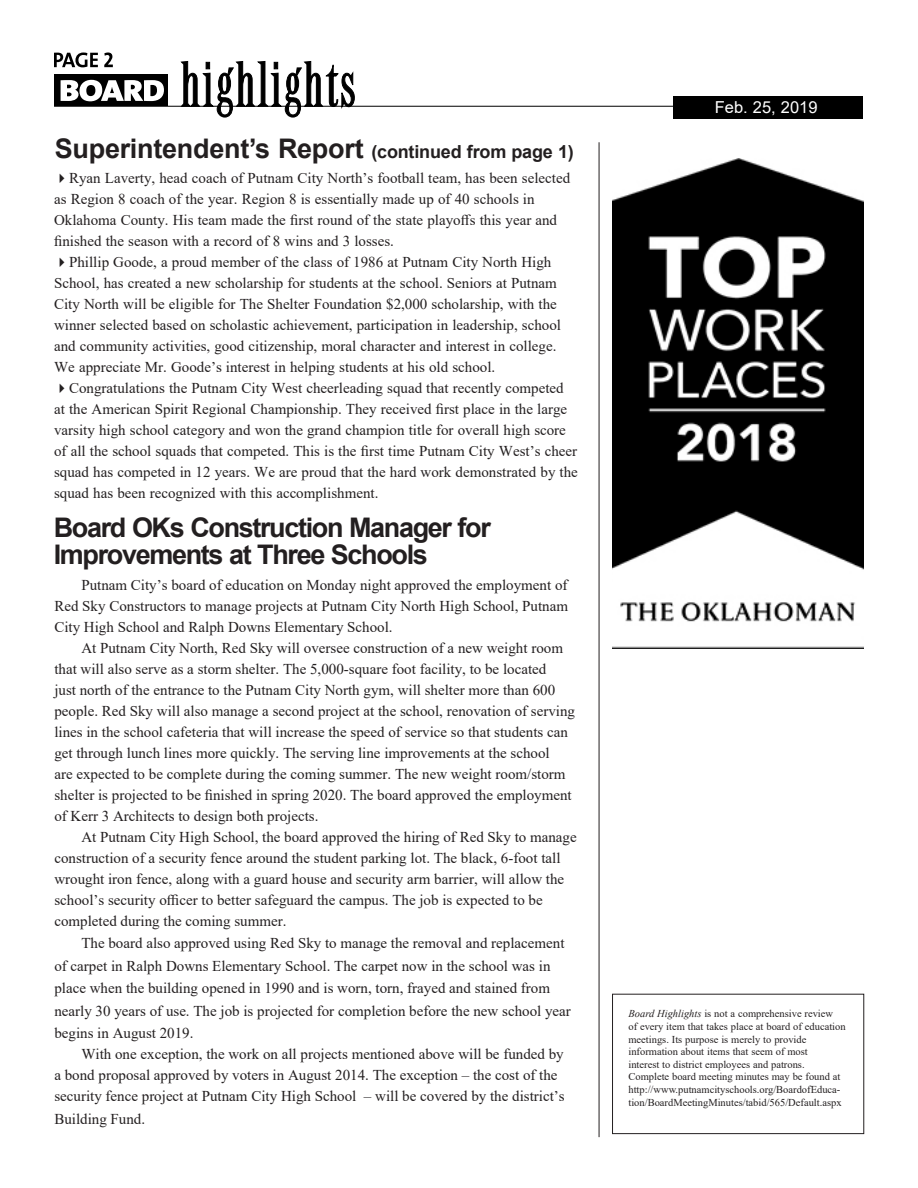
<style>
.page{position:relative;width:918px;height:1188px;background:#fff}
.page>*{position:absolute;margin:0;border:0;box-sizing:border-box;transform-origin:0 0}
.t1{font:700 27px/27px "Arial";letter-spacing:-.05em;color:#231f20}
.t2{font:700 27px "Arial";letter-spacing:-.01em;color:#231f20}
.t3{font:16.5px "Arial";color:#fff}
.t4{font:15px/21px "Times New Roman";color:#231f20}
.t5{font:10.5px/12.6px "Times New Roman";color:#231f20}
.s1{font-size:18px}
.s2{font-style:italic}
</style>
<div class="page">
<div style="left:673px;top:96px;width:189px;height:22px;background:#000"></div>
<svg style="left:54px;top:52px;width:44px;height:15px"></svg>
<svg style="left:104px;top:52px;width:9px;height:15px"></svg>
<div style="left:54px;top:75px;width:114px;height:31px;background:#000"></div>
<hr style="left:54px;top:106px;width:649px;height:1px;background:#000">
<svg style="left:61px;top:80px;width:103px;height:21px"></svg>
<svg style="left:181px;top:61px;width:174px;height:56px"></svg>
<hr style="left:599px;top:142px;width:1px;height:995px;background:#231f20">
<div style="left:612px;top:994px;width:252px;height:140px;border:1px solid #231f20"></div>
<img style="left:613px;top:159px;width:251px;height:489px">
<p class="t2" style="left:55px;top:129px;width:521px">Superintendent’s Report <span class="s1">(continued from page 1)</span></p>
<p class="t4" style="left:54px;top:167px;width:518px">✔Ryan Laverty, head coach of Putnam City North’s football team, has been selected as Region 8 coach of the year. Region 8 is essentially made up of 40 schools in Oklahoma County. His team made the first round of the state playoffs this year and finished the season with a record of 8 wins and 3 losses.</p>
<p class="t4" style="left:54px;top:251px;width:508px">✔Phillip Goode, a proud member of the class of 1986 at Putnam City North High School, has created a new scholarship for students at the school. Seniors at Putnam City North will be eligible for The Shelter Foundation $2,000 scholarship, with the winner selected based on scholastic achievement, participation in leadership, school and community activities, good citizenship, moral character and interest in college.<br>We appreciate Mr. Goode’s interest in helping students at his old school.</p>
<p class="t4" style="left:54px;top:377px;width:525px">✔Congratulations the Putnam City West cheerleading squad that recently competed at the American Spirit Regional Championship. They received first place in the large varsity high school category and won the grand champion title for overall high score of all the school squads that competed. This is the first time Putnam City West’s cheer squad has competed in 12 years. We are proud that the hard work demonstrated by the squad has been recognized with this accomplishment.</p>
<p class="t1" style="left:54px;top:515px;width:439px">Board OKs Construction Manager for<br>Improvements at Three Schools</p>
<p class="t4" style="left:54px;top:574px;width:515px;text-align:justify;text-indent:27px">Putnam City’s board of education on Monday night approved the employment of Red Sky Constructors to manage projects at Putnam City North High School, Putnam City High School and Ralph Downs Elementary School.</p>
<p class="t4" style="left:54px;top:637px;width:522px;text-indent:27px">At Putnam City North, Red Sky will oversee construction of a new weight room that will also serve as a storm shelter. The 5,000-square foot facility, to be located<br>just north of the entrance to the Putnam City North gym, will shelter more than 600 people. Red Sky will also manage a second project at the school, renovation of serving lines in the school cafeteria that will increase the speed of service so that students can get through lunch lines more quickly. The serving line improvements at the school<br>are expected to be complete during the coming summer. The new weight room/storm shelter is projected to be finished in spring 2020. The board approved the employment of Kerr 3 Architects to design both projects.</p>
<p class="t4" style="left:54px;top:826px;width:524px;text-indent:27px">At Putnam City High School, the board approved the hiring of Red Sky to manage construction of a security fence around the student parking lot. The black, 6-foot tall wrought iron fence, along with a guard house and security arm barrier, will allow the school’s security officer to better safeguard the campus. The job is expected to be completed during the coming summer.</p>
<p class="t4" style="left:54px;top:931px;width:518px;line-height:22.5px;text-indent:27px">The board also approved using Red Sky to manage the removal and replacement of carpet in Ralph Downs Elementary School. The carpet now in the school was in place when the building opened in 1990 and is worn, torn, frayed and stained from nearly 30 years of use. The job is projected for completion before the new school year begins in August 2019.</p>
<p class="t4" style="left:54px;top:1043px;width:512px;text-indent:27px">With one exception, the work on all projects mentioned above will be funded by a bond proposal approved by voters in August 2014. The exception – the cost of the security fence project at Putnam City High School – will be covered by the district’s</p>
<p class="t4" style="left:54px;top:1108px;width:92px">Building Fund.</p>
<p class="t3" style="left:715px;top:96px;width:104px">Feb. 25, 2019</p>
<p class="t5" style="left:628px;top:1007px;width:219px"><span class="s2">Board Highlights</span> is not a comprehensive review<br>of every item that takes place at board of education meetings. Its purpose is merely to provide information about items that seem of most<br>interest to district employees and patrons.<br>Complete board meeting minutes may be found at http://www.putnamcityschools.org/BoardofEduca&shy;tion/BoardMeetingMinutes/tabid/565/Default.aspx</p>
</div>
